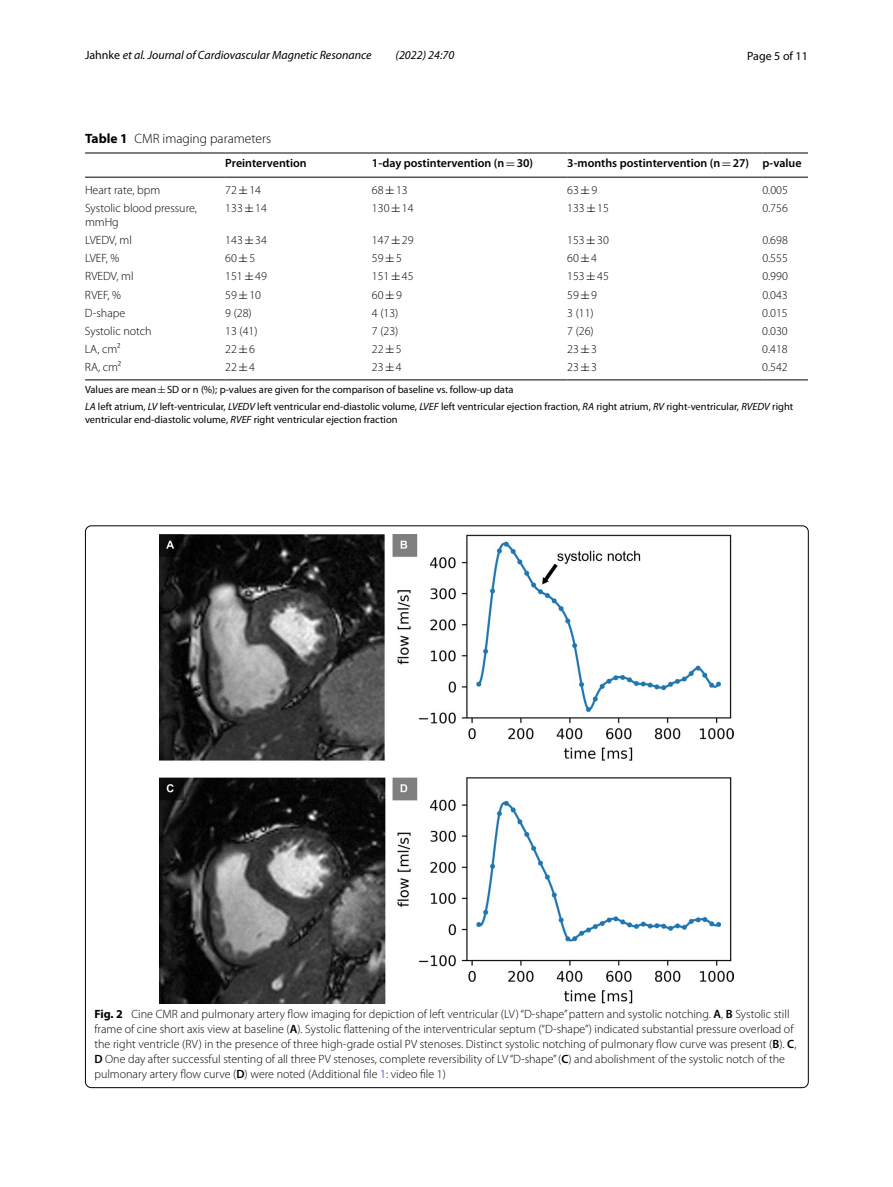
<style>
.page{position:relative;width:893px;height:1187px;background:#fff}
.page>*{position:absolute;margin:0;border:0;box-sizing:border-box;transform-origin:0 0}
.t1{font:300 13.5px "Myriad Pro";color:#000}
.t2{font:300 12px/15px "Myriad Pro";color:#000}
.t3{font:600 12px "Myriad Pro";color:#000}
.t4{font:italic 12px "Myriad Pro";color:#000}
.t5{font:12px "Myriad Pro";color:#000}
.t6{font:10.5px/17px "Myriad Pro";color:#000}
.s1{font-style:normal}
.s2{font-weight:700}
.s3{font-family:"MTSY";font-weight:400}
.s4{font-family:"MTSY"}
.s5{font-style:italic}
.s6{font-weight:600}
.s7{color:#00f}
</style>
<div class="page">
<hr style="left:85px;top:153px;width:140px;height:1px;background:#000">
<hr style="left:85px;top:177px;width:140px;height:1px;background:#000">
<hr style="left:225px;top:153px;width:147px;height:1px;background:#000">
<hr style="left:225px;top:177px;width:147px;height:1px;background:#000">
<hr style="left:372px;top:153px;width:195px;height:1px;background:#000">
<hr style="left:372px;top:177px;width:195px;height:1px;background:#000">
<hr style="left:567px;top:153px;width:195px;height:1px;background:#000">
<hr style="left:567px;top:177px;width:195px;height:1px;background:#000">
<hr style="left:762px;top:153px;width:46px;height:1px;background:#000">
<hr style="left:762px;top:177px;width:46px;height:1px;background:#000">
<hr style="left:85px;top:379px;width:140px;height:1px;background:#000">
<hr style="left:225px;top:379px;width:147px;height:1px;background:#000">
<hr style="left:372px;top:379px;width:195px;height:1px;background:#000">
<hr style="left:567px;top:379px;width:195px;height:1px;background:#000">
<hr style="left:762px;top:379px;width:46px;height:1px;background:#000">
<img style="left:160px;top:535px;width:574px;height:468px">
<p class="t4" style="left:85px;top:48px;width:288px"><span class="s1">Jahnke</span> et al. Journal of Cardiovascular Magnetic Resonance</p>
<p class="t4" style="left:396px;top:48px;width:60px">(2022) 24:70</p>
<p class="t5" style="left:747px;top:48px;width:62px">Page 5 of 11</p>
<p class="t1" style="left:85px;top:131px;width:188px"><span class="s2">Table 1</span> CMR imaging parameters</p>
<p class="t3" style="left:225px;top:156px;width:83px">Preintervention</p>
<p class="t3" style="left:372px;top:156px;width:163px">1-day postintervention (n<span class="s3">=</span>30)</p>
<p class="t3" style="left:567px;top:156px;width:236px">3-months postintervention (n<span class="s3">=</span>27) p-value</p>
<p class="t2" style="left:85px;top:183px;width:77px">Heart rate, bpm</p>
<p class="t2" style="left:225px;top:183px;width:37px">72<span class="s3">±</span>14</p>
<p class="t2" style="left:372px;top:183px;width:37px">68<span class="s3">±</span>13</p>
<p class="t2" style="left:567px;top:183px;width:31px">63<span class="s3">±</span>9</p>
<p class="t2" style="left:762px;top:183px;width:27px">0.005</p>
<p class="t2" style="left:85px;top:202px;width:113px;line-height:13.5px">Systolic blood pressure, mmHg</p>
<p class="t2" style="left:225px;top:201px;width:43px">133<span class="s3">±</span>14</p>
<p class="t2" style="left:372px;top:201px;width:43px">130<span class="s3">±</span>14</p>
<p class="t2" style="left:567px;top:201px;width:43px">133<span class="s3">±</span>15</p>
<p class="t2" style="left:762px;top:201px;width:27px">0.756</p>
<p class="t2" style="left:85px;top:233px;width:48px">LVEDV, ml</p>
<p class="t2" style="left:225px;top:233px;width:43px">143<span class="s3">±</span>34</p>
<p class="t2" style="left:372px;top:233px;width:43px">147<span class="s3">±</span>29</p>
<p class="t2" style="left:567px;top:233px;width:43px">153<span class="s3">±</span>30</p>
<p class="t2" style="left:762px;top:233px;width:27px">0.698</p>
<p class="t2" style="left:85px;top:251px;width:36px">LVEF, %</p>
<p class="t2" style="left:225px;top:251px;width:31px">60<span class="s3">±</span>5</p>
<p class="t2" style="left:372px;top:251px;width:31px">59<span class="s3">±</span>5</p>
<p class="t2" style="left:567px;top:251px;width:31px">60<span class="s3">±</span>4</p>
<p class="t2" style="left:762px;top:251px;width:27px">0.555</p>
<p class="t2" style="left:85px;top:269px;width:50px">RVEDV, ml</p>
<p class="t2" style="left:225px;top:269px;width:43px">151<span class="s3">±</span>49</p>
<p class="t2" style="left:372px;top:269px;width:43px">151<span class="s3">±</span>45</p>
<p class="t2" style="left:567px;top:269px;width:43px">153<span class="s3">±</span>45</p>
<p class="t2" style="left:762px;top:269px;width:27px">0.990</p>
<p class="t2" style="left:85px;top:287px;width:37px">RVEF, %</p>
<p class="t2" style="left:225px;top:287px;width:37px">59<span class="s3">±</span>10</p>
<p class="t2" style="left:372px;top:287px;width:31px">60<span class="s3">±</span>9</p>
<p class="t2" style="left:567px;top:287px;width:31px">59<span class="s3">±</span>9</p>
<p class="t2" style="left:762px;top:287px;width:27px">0.043</p>
<p class="t2" style="left:85px;top:305px;width:42px">D-shape</p>
<p class="t2" style="left:225px;top:305px;width:28px">9 (28)</p>
<p class="t2" style="left:372px;top:305px;width:28px">4 (13)</p>
<p class="t2" style="left:567px;top:305px;width:28px">3 (11)</p>
<p class="t2" style="left:762px;top:305px;width:27px">0.015</p>
<p class="t2" style="left:85px;top:323px;width:68px">Systolic notch</p>
<p class="t2" style="left:225px;top:323px;width:34px">13 (41)</p>
<p class="t2" style="left:372px;top:323px;width:28px">7 (23)</p>
<p class="t2" style="left:567px;top:323px;width:28px">7 (26)</p>
<p class="t2" style="left:762px;top:323px;width:27px">0.030</p>
<p class="t2" style="left:85px;top:342px;width:37px">LA, cm²</p>
<p class="t2" style="left:225px;top:342px;width:31px">22<span class="s3">±</span>6</p>
<p class="t2" style="left:372px;top:342px;width:31px">22<span class="s3">±</span>5</p>
<p class="t2" style="left:567px;top:342px;width:31px">23<span class="s3">±</span>3</p>
<p class="t2" style="left:762px;top:342px;width:27px">0.418</p>
<p class="t2" style="left:85px;top:360px;width:38px">RA, cm²</p>
<p class="t2" style="left:225px;top:360px;width:31px">22<span class="s3">±</span>4</p>
<p class="t2" style="left:372px;top:360px;width:31px">23<span class="s3">±</span>4</p>
<p class="t2" style="left:567px;top:360px;width:31px">23<span class="s3">±</span>3</p>
<p class="t2" style="left:762px;top:360px;width:27px">0.542</p>
<p class="t6" style="left:85px;top:381px;width:710px">Values are mean<span class="s4">±</span>SD or n (%); p-values are given for the comparison of baseline vs. follow-up data<br><span class="s5">LA</span> left atrium, <span class="s5">LV</span> left-ventricular, <span class="s5">LVEDV</span> left ventricular end-diastolic volume, <span class="s5">LVEF</span> left ventricular ejection fraction, <span class="s5">RA</span> right atrium, <span class="s5">RV</span> right-ventricular, <span class="s5">RVEDV</span> right</p>
<p class="t6" style="left:85px;top:410px;width:314px">ventricular end-diastolic volume, <span class="s5">RVEF</span> right ventricular ejection fraction</p>
<p class="t2" style="left:94px;top:1007px;width:703px"><span class="s2">Fig. 2</span> Cine CMR and pulmonary artery flow imaging for depiction of left ventricular (LV)“D-shape” pattern and systolic notching. <span class="s6">A</span>, <span class="s6">B</span> Systolic still frame of cine short axis view at baseline (<span class="s6">A</span>). Systolic flattening of the interventricular septum (“D-shape”) indicated substantial pressure overload of the right ventricle (RV) in the presence of three high-grade ostial PV stenoses. Distinct systolic notching of pulmonary flow curve was present (<span class="s6">B</span>). <span class="s6">C</span>, <span class="s6">D</span> One day after successful stenting of all three PV stenoses, complete reversibility of LV “D-shape” (<span class="s6">C</span>) and abolishment of the systolic notch of the pulmonary artery flow curve (<span class="s6">D</span>) were noted (Additional file <span class="s7">1</span>: video file 1)</p>
</div>
